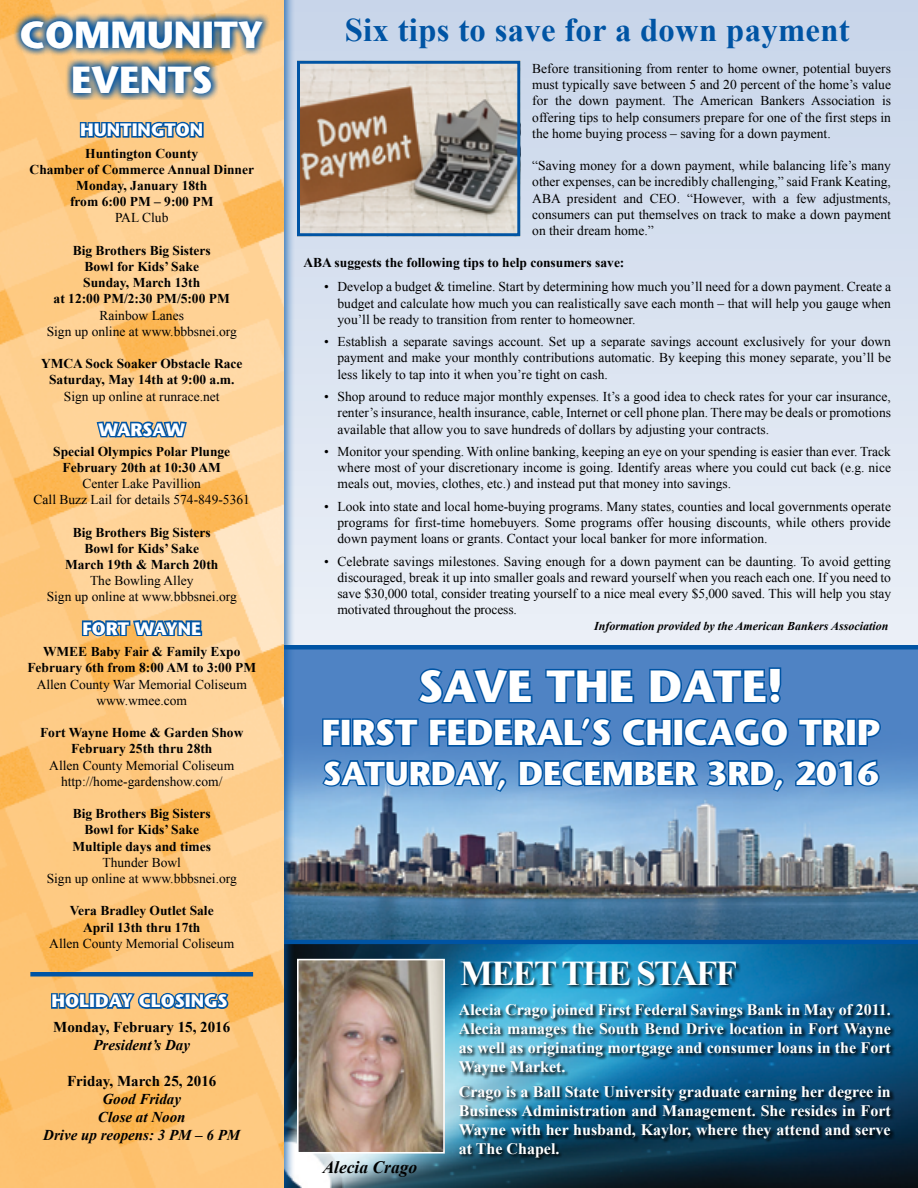
<style>
.page{position:relative;width:918px;height:1188px;background:#fff}
.page>*{position:absolute;margin:0;border:0;box-sizing:border-box;transform-origin:0 0}
.t1{font:700 45px "Stone Sans";color:#fff}
.t2{font:700 37.5px/45px "Stone Sans";color:#fff;text-align:center}
.t3{font:700 36px "Stone Sans";letter-spacing:-.01em;color:#fff}
.t4{font:700 34.8px "Times New Roman";letter-spacing:-.05em;color:#fff}
.t5{font:700 33px "Times New Roman";letter-spacing:.01em;color:#0054a4}
.t6{font:700 33px "Stone Sans";color:#fff}
.t7{font:700 18px "Stone Sans";color:#fff}
.t8{font:italic 700 17.4px "Times New Roman";color:#000}
.t9{font:700 16.05px/18.9px "Times New Roman";color:#fff;text-align:justify}
.t10{font:italic 700 15px/18px "Times New Roman";color:#000;text-align:center}
.t11{font:700 15px "Times New Roman";color:#000}
.t12{font:13.5px/16.2px "Times New Roman";color:#000;text-align:justify}
.t13{font:700 13.5px/16.2px "Times New Roman";color:#000;text-align:center}
.t14{font:italic 700 12px "Times New Roman";color:#000}
</style>
<div class="page">
<svg style="left:295px;top:0;width:623px;height:645px;background:#dae3f0"></svg>
<div style="left:270px;top:648px;width:648px;height:189px;background:#4f83c4"></div>
<img style="left:295px;top:758px;width:623px;height:182px">
<img style="left:295px;top:944px;width:623px;height:244px">
<hr style="left:258px;top:940px;width:660px;height:4px;background:#0054a4">
<div style="left:458px;top:1004px;width:437px;height:156px;background:#000;opacity:.75"></div>
<img style="left:300px;top:962px;width:20px;height:189px">
<div style="left:297px;top:959px;width:148px;height:195px;border:2px solid #fff"></div>
<div style="left:283px;top:645px;width:635px;height:5px;background:#0054a4"></div>
<div style="left:0;top:0;width:295px;height:1188px;background:#0054a4;opacity:.75"></div>
<img style="left:0;top:0;width:284px;height:1188px">
<svg style="left:50px;top:976px;width:181px;height:45px;background:#b5a586"></svg>
<svg style="left:78px;top:118px;width:127px;height:25px;background:#7a8d96"></svg>
<svg style="left:95px;top:402px;width:94px;height:69px;background:#cfb892"></svg>
<svg style="left:80px;top:601px;width:124px;height:69px;background:#cfb385"></svg>
<hr style="left:30px;top:972px;width:223px;height:4px;background:#0054a4">
<svg style="left:13px;top:13px;width:257px;height:87px;background:#879392"></svg>
<img style="left:301px;top:65px;width:215px;height:167px">
<div style="left:297px;top:61px;width:223px;height:175px;border:3px solid #0054a4"></div>
<img style="left:320px;top:667px;width:562px;height:491px">
<h2 class="t2" style="left:20px;top:12px;width:245px">COMMUNITY<br>EVENTS</h2>
<h3 class="t5" style="left:345px;top:7px;width:507px">Six tips to save for a down payment</h3>
<p class="t12" style="left:532px;top:60px;width:360px">Before transitioning from renter to home owner, potential buyers must typically save between 5 and 20 percent of the home’s value for the down payment. The American Bankers Association is offering tips to help consumers prepare for one of the first steps in the home buying process – saving for a down payment.</p>
<p class="t12" style="left:532px;top:157px;width:360px">“Saving money for a down payment, while balancing life’s many other expenses, can be incredibly challenging,” said Frank Keating, ABA president and CEO. “However, with a few adjustments, consumers can put themselves on track to make a down payment on their dream home.”</p>
<p class="t13" style="left:303px;top:254px;width:323px">ABA suggests the following tips to help consumers save:</p>
<p class="t12" style="left:338px;top:279px;width:555px;text-indent:-14px">• Develop a budget &amp; timeline. Start by determining how much you’ll need for a down payment. Create a budget and calculate how much you can realistically save each month – that will help you gauge when you’ll be ready to transition from renter to homeowner.</p>
<p class="t12" style="left:338px;top:333px;width:555px;text-indent:-14px">• Establish a separate savings account. Set up a separate savings account exclusively for your down payment and make your monthly contributions automatic. By keeping this money separate, you’ll be less likely to tap into it when you’re tight on cash.</p>
<p class="t12" style="left:338px;top:388px;width:555px;text-indent:-14px">• Shop around to reduce major monthly expenses. It’s a good idea to check rates for your car insurance, renter’s insurance, health insurance, cable, Internet or cell phone plan. There may be deals or promotions available that allow you to save hundreds of dollars by adjusting your contracts.</p>
<p class="t12" style="left:338px;top:443px;width:555px;text-indent:-14px">• Monitor your spending. With online banking, keeping an eye on your spending is easier than ever. Track where most of your discretionary income is going. Identify areas where you could cut back (e.g. nice meals out, movies, clothes, etc.) and instead put that money into savings.</p>
<p class="t12" style="left:338px;top:498px;width:555px;text-indent:-14px">• Look into state and local home-buying programs. Many states, counties and local governments operate programs for first-time homebuyers. Some programs offer housing discounts, while others provide down payment loans or grants. Contact your local banker for more information.</p>
<p class="t12" style="left:338px;top:553px;width:555px;text-indent:-14px">• Celebrate savings milestones. Saving enough for a down payment can be daunting. To avoid getting discouraged, break it up into smaller goals and reward yourself when you reach each one. If you need to save $30,000 total, consider treating yourself to a nice meal every $5,000 saved. This will help you stay motivated throughout the process.</p>
<p class="t14" style="left:594px;top:618px;width:296px">Information provided by the American Bankers Association</p>
<h1 class="t1" style="left:418px;top:659px;width:29px">SAVE</h1>
<h1 class="t1" style="left:546px;top:659px;width:132px">THE DATE</h1>
<h1 class="t1" style="left:767px;top:659px;width:18px">!</h1>
<h3 class="t3" style="left:321px;top:711px;width:560px">FIRST FEDERAL’S CHICAGO TRIP</h3>
<h3 class="t6" style="left:323px;top:754px;width:557px">SATURDAY, DECEMBER 3RD, 2016</h3>
<h3 class="t7" style="left:80px;top:119px;width:124px">HUNTINGTON</h3>
<p class="t13" style="left:30px;top:145px;width:226px">Huntington County<br>Chamber of Commerce Annual Dinner<br>Monday, January 18th<br>from 6:00 PM – 9:00 PM</p>
<p class="t12" style="left:115px;top:210px;width:55px">PAL Club</p>
<p class="t13" style="left:54px;top:242px;width:178px">Big Brothers Big Sisters<br>Bowl for Kids’ Sake<br>Sunday, March 13th<br>at 12:00 PM/2:30 PM/5:00 PM</p>
<p class="t12" style="left:47px;top:307px;width:192px;text-align:center">Rainbow Lanes<br>Sign up online at www.bbbsnei.org</p>
<p class="t13" style="left:41px;top:355px;width:203px">YMCA Sock Soaker Obstacle Race<br>Saturday, May 14th at 9:00 a.m.</p>
<p class="t12" style="left:64px;top:388px;width:157px">Sign up online at runrace.net</p>
<h3 class="t7" style="left:98px;top:419px;width:88px">WARSAW</h3>
<p class="t13" style="left:53px;top:443px;width:179px">Special Olympics Polar Plunge<br>February 20th at 10:30 AM</p>
<p class="t12" style="left:34px;top:475px;width:218px;text-align:center">Center Lake Pavillion<br>Call Buzz Lail for details 574-849-5361</p>
<p class="t13" style="left:65px;top:524px;width:155px">Big Brothers Big Sisters<br>Bowl for Kids’ Sake<br>March 19th &amp; March 20th</p>
<p class="t12" style="left:47px;top:572px;width:192px;text-align:center">The Bowling Alley<br>Sign up online at www.bbbsnei.org</p>
<h3 class="t7" style="left:82px;top:618px;width:120px">FORT WAYNE</h3>
<p class="t13" style="left:27px;top:643px;width:230px">WMEE Baby Fair &amp; Family Expo<br>February 6th from 8:00 AM to 3:00 PM</p>
<p class="t12" style="left:37px;top:676px;width:212px;text-align:center">Allen County War Memorial Coliseum www.wmee.com</p>
<p class="t13" style="left:40px;top:724px;width:205px">Fort Wayne Home &amp; Garden Show<br>February 25th thru 28th</p>
<p class="t12" style="left:49px;top:757px;width:186px;text-align:center">Allen County Memorial Coliseum http://home-gardenshow.com/</p>
<p class="t13" style="left:73px;top:805px;width:140px">Big Brothers Big Sisters<br>Bowl for Kids’ Sake<br>Multiple days and times</p>
<p class="t12" style="left:47px;top:854px;width:192px;text-align:center">Thunder Bowl<br>Sign up online at www.bbbsnei.org</p>
<p class="t13" style="left:70px;top:902px;width:145px">Vera Bradley Outlet Sale<br>April 13th thru 17th</p>
<p class="t12" style="left:49px;top:935px;width:186px">Allen County Memorial Coliseum</p>
<h3 class="t7" style="left:51px;top:990px;width:178px">HOLIDAY CLOSINGS</h3>
<p class="t11" style="left:53px;top:1017px;width:179px">Monday, February 15, 2016</p>
<p class="t10" style="left:93px;top:1036px;width:98px">President’s Day</p>
<p class="t11" style="left:67px;top:1071px;width:151px">Friday, March 25, 2016</p>
<p class="t10" style="left:43px;top:1090px;width:199px">Good Friday<br>Close at Noon<br>Drive up reopens: 3 PM – 6 PM</p>
<p class="t8" style="left:323px;top:1155px;width:96px">Alecia Crago</p>
<h3 class="t4" style="left:460px;top:949px;width:278px">MEET THE STAFF</h3>
<p class="t9" style="left:459px;top:1000px;width:433px">Alecia Crago joined First Federal Savings Bank in May of 2011.<br>Alecia manages the South Bend Drive location in Fort Wayne as well as originating mortgage and consumer loans in the Fort Wayne Market.</p>
<p class="t9" style="left:459px;top:1082px;width:433px">Crago is a Ball State University graduate earning her degree in Business Administration and Management. She resides in Fort Wayne with her husband, Kaylor, where they attend and serve at The Chapel.</p>
</div>
